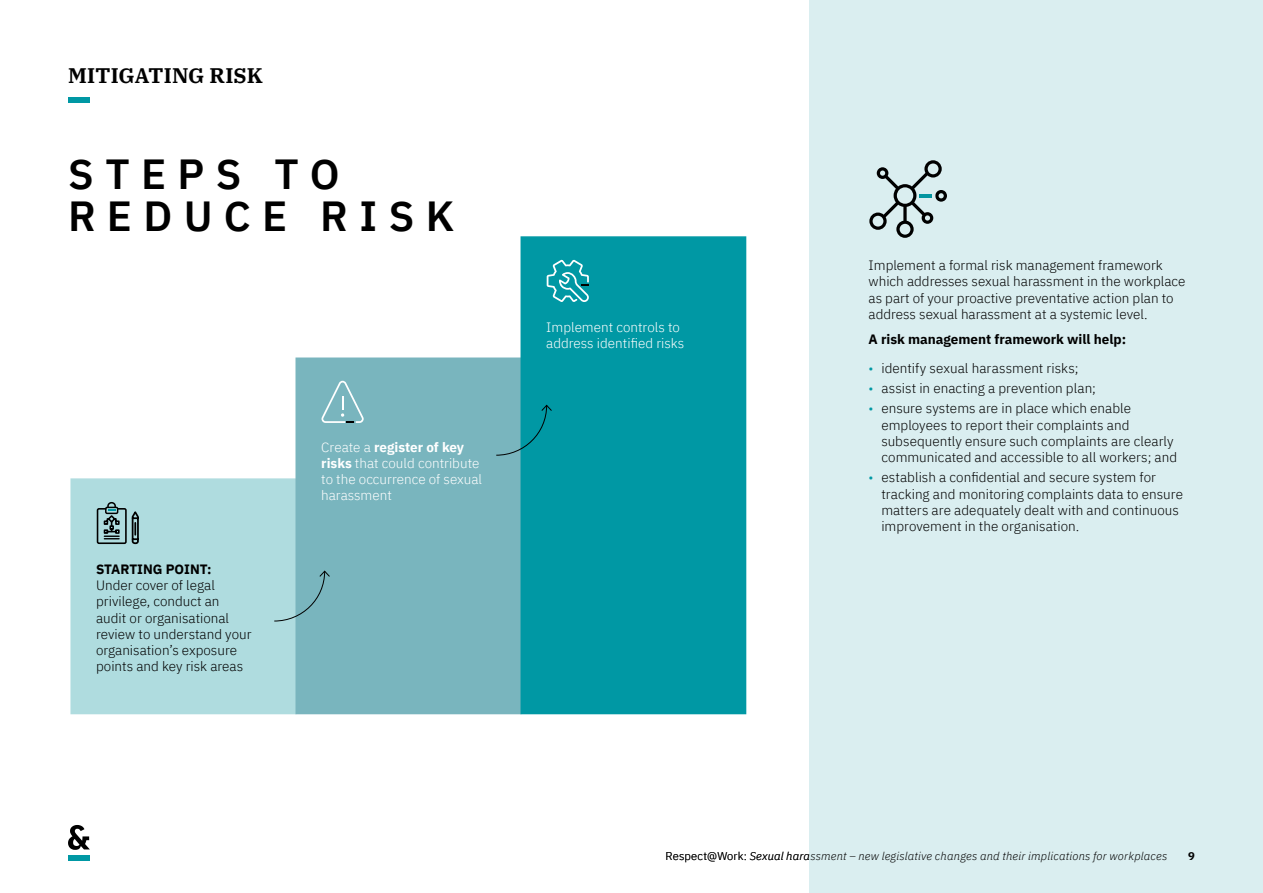
<style>
.page{position:relative;width:1263px;height:893px;background:#fff}
.page>*{position:absolute;margin:0;border:0;box-sizing:border-box;transform-origin:0 0}
.t1{font:600 42px/42px "IBM Plex Sans";letter-spacing:.27em;color:#000}
.t2{font:700 21px "IBM Plex Serif";letter-spacing:.01em;color:#000}
.t3{font:300 13.5px/16.2px "IBM Plex Sans";color:#000}
.t4{font:300 13.5px/16.2px "IBM Plex Sans";color:#fff}
.t5{font:700 13.5px "IBM Plex Sans";color:#000}
.t6{font:italic 300 11.25px "IBM Plex Sans";letter-spacing:.015em;color:#000}
.t7{font:700 11.25px "IBM Plex Sans";color:#000}
.s1{font-weight:700}
.s2{color:#0098a4}
.s3{font-style:normal}
</style>
<div class="page">
<div style="left:68px;top:855px;width:22px;height:5px;background:#0098a4"></div>
<svg style="left:68px;top:825px;width:22px;height:25px"></svg>
<div style="left:70px;top:478px;width:226px;height:236px;background:#afdcdf;border:2px solid #afdcdf"></div>
<div style="left:295px;top:357px;width:226px;height:357px;background:#79b5be;border:2px solid #79b5be"></div>
<div style="left:520px;top:236px;width:226px;height:478px;background:#0098a4;border:2px solid #0098a4"></div>
<div style="left:809px;top:0;width:454px;height:893px;background:#daeef0"></div>
<div style="left:68px;top:97px;width:21px;height:6px;background:#0098a4"></div>
<svg style="left:274px;top:570px;width:56px;height:52px"></svg>
<svg style="left:496px;top:404px;width:56px;height:52px"></svg>
<svg style="left:547px;top:260px;width:42px;height:42px"></svg>
<svg style="left:869px;top:160px;width:78px;height:78px"></svg>
<svg style="left:321px;top:381px;width:43px;height:42px"></svg>
<svg style="left:103px;top:502px;width:17px;height:37px"></svg>
<div style="left:97px;top:508px;width:30px;height:36px;border:2px solid #000"></div>
<svg style="left:131px;top:511px;width:8px;height:34px"></svg>
<h2 class="t2" style="left:68px;top:59px;width:196px">MITIGATING RISK</h2>
<h1 class="t1" style="left:68px;top:149px;width:388px">STEPS TO<br>REDUCE RISK</h1>
<p class="t5" style="left:96px;top:558px;width:117px">STARTING POINT:</p>
<p class="t3" style="left:96px;top:576px;width:157px">Under cover of legal privilege, conduct an audit or organisational review to understand your organisation’s exposure points and key risk areas</p>
<p class="t4" style="left:321px;top:438px;width:162px">Create a <span class="s1">register of key risks</span> that could contribute to the occurrence of sexual harassment</p>
<p class="t4" style="left:546px;top:317px;width:139px">Implement controls to address identified risks</p>
<p class="t3" style="left:868px;top:256px;width:318px">Implement a formal risk management framework which addresses sexual harassment in the workplace as part of your proactive preventative action plan to address sexual harassment at a systemic level.</p>
<p class="t5" style="left:868px;top:328px;width:259px">A risk management framework will help:</p>
<p class="t3" style="left:868px;top:358px;width:211px"><span class="s2">•</span> identify sexual harassment risks;</p>
<p class="t3" style="left:868px;top:379px;width:229px"><span class="s2">•</span> assist in enacting a prevention plan;</p>
<p class="t3" style="left:881px;top:399px;width:297px;text-indent:-13px"><span class="s2">•</span> ensure systems are in place which enable employees to report their complaints and subsequently ensure such complaints are clearly communicated and accessible to all workers; and</p>
<p class="t3" style="left:881px;top:468px;width:303px;text-indent:-13px"><span class="s2">•</span> establish a confidential and secure system for tracking and monitoring complaints data to ensure matters are adequately dealt with and continuous improvement in the organisation.</p>
<p class="t6" style="left:665px;top:848px;width:503px"><span class="s3">Respect@Work:</span> Sexual harassment – new legislative changes and their implications for workplaces</p>
<p class="t7" style="left:1188px;top:847px;width:8px">9</p>
</div>
